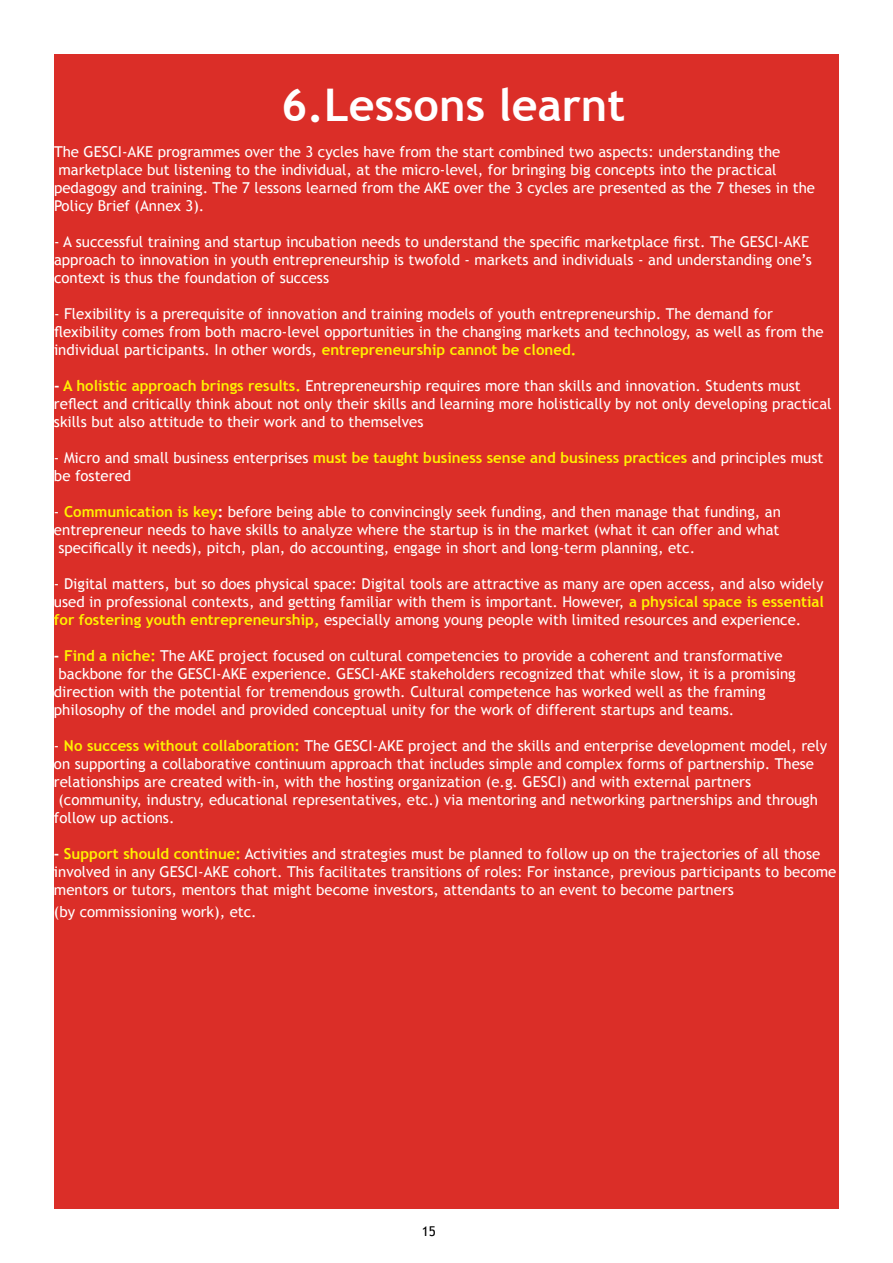
<style>
.page{position:relative;width:893px;height:1263px;background:#fff}
.page>*{position:absolute;margin:0;border:0;box-sizing:border-box;transform-origin:0 0}
.t1{font:700 45px "Trebuchet MS";color:#fff}
.t2{font:15px/18px "Trebuchet MS";color:#fff}
.t3{font:13.5px "Trebuchet MS";color:#000}
.s1{font-weight:700;color:#fff200}
.s2{font-weight:700}
</style>
<div class="page">
<div style="left:54px;top:54px;width:785px;height:1155px;background:#db2e28"></div>
<h1 class="t1" style="left:281px;top:77px;width:346px">6.Lessons learnt</h1>
<p class="t2" style="left:54px;top:143px;width:728px">The GESCI-AKE programmes over the 3 cycles have from the start combined two aspects: understanding the</p>
<p class="t2" style="left:59px;top:161px;width:720px">marketplace but listening to the individual, at the micro-level, for bringing big concepts into the practical</p>
<p class="t2" style="left:54px;top:179px;width:763px">pedagogy and training. The 7 lessons learned from the AKE over the 3 cycles are presented as the 7 theses in the</p>
<p class="t2" style="left:54px;top:197px;width:152px">Policy Brief (Annex 3).</p>
<p class="t2" style="left:54px;top:233px;width:759px">- A successful training and startup incubation needs to understand the specific marketplace first. The GESCI-AKE approach to innovation in youth entrepreneurship is twofold - markets and individuals - and understanding one’s context is thus the foundation of success</p>
<p class="t2" style="left:54px;top:305px;width:771px">- Flexibility is a prerequisite of innovation and training models of youth entrepreneurship. The demand for flexibility comes from both macro-level opportunities in the changing markets and technology, as well as from the individual participants. In other words, <span class="s1">entrepreneurship cannot be cloned.</span></p>
<p class="t2" style="left:54px;top:377px;width:779px"><span class="s2">-</span> <span class="s1">A holistic approach brings results.</span> Entrepreneurship requires more than skills and innovation. Students must reflect and critically think about not only their skills and learning more holistically by not only developing practical skills but also attitude to their work and to themselves</p>
<p class="t2" style="left:54px;top:449px;width:771px">- Micro and small business enterprises <span class="s1">must be taught business sense and business practices</span> and principles must be fostered</p>
<p class="t2" style="left:54px;top:503px;width:728px">- <span class="s1">Communication is key</span><span class="s2">:</span> before being able to convincingly seek funding, and then manage that funding, an</p>
<p class="t2" style="left:54px;top:521px;width:727px">entrepreneur needs to have skills to analyze where the startup is in the market (what it can offer and what</p>
<p class="t2" style="left:59px;top:539px;width:638px">specifically it needs), pitch, plan, do accounting, engage in short and long-term planning, etc.</p>
<p class="t2" style="left:54px;top:575px;width:772px;text-align:justify">- Digital matters, but so does physical space: Digital tools are attractive as many are open access, and also widely used in professional contexts, and getting familiar with them is important. However, <span class="s1">a physical space is essential for fostering youth entrepreneurship,</span> especially among young people with limited resources and experience.</p>
<p class="t2" style="left:54px;top:647px;width:730px"><span class="s2">-</span> <span class="s1">Find a niche:</span> The AKE project focused on cultural competencies to provide a coherent and transformative</p>
<p class="t2" style="left:58px;top:665px;width:739px">backbone for the GESCI-AKE experience. GESCI-AKE stakeholders recognized that while slow, it is a promising</p>
<p class="t2" style="left:54px;top:683px;width:713px">direction with the potential for tremendous growth. Cultural competence has worked well as the framing</p>
<p class="t2" style="left:54px;top:701px;width:682px">philosophy of the model and provided conceptual unity for the work of different startups and teams.</p>
<p class="t2" style="left:54px;top:737px;width:775px">- <span class="s1">No success without collaboration:</span> The GESCI-AKE project and the skills and enterprise development model, rely</p>
<p class="t2" style="left:54px;top:755px;width:762px">on supporting a collaborative continuum approach that includes simple and complex forms of partnership. These</p>
<p class="t2" style="left:54px;top:773px;width:699px">relationships are created with-in, with the hosting organization (e.g. GESCI) and with external partners</p>
<p class="t2" style="left:58px;top:791px;width:761px">(community, industry, educational representatives, etc.) via mentoring and networking partnerships and through</p>
<p class="t2" style="left:54px;top:809px;width:122px">follow up actions.</p>
<p class="t2" style="left:54px;top:845px;width:784px"><span class="s2">-</span> <span class="s1">Support should continue:</span> Activities and strategies must be planned to follow up on the trajectories of all those involved in any GESCI-AKE cohort. This facilitates transitions of roles: For instance, previous participants to become mentors or tutors, mentors that might become investors, attendants to an event to become partners</p>
<p class="t2" style="left:54px;top:903px;width:204px">(by commissioning work), etc.</p>
<p class="t3" style="left:422px;top:1223px;width:16px">15</p>
</div>
